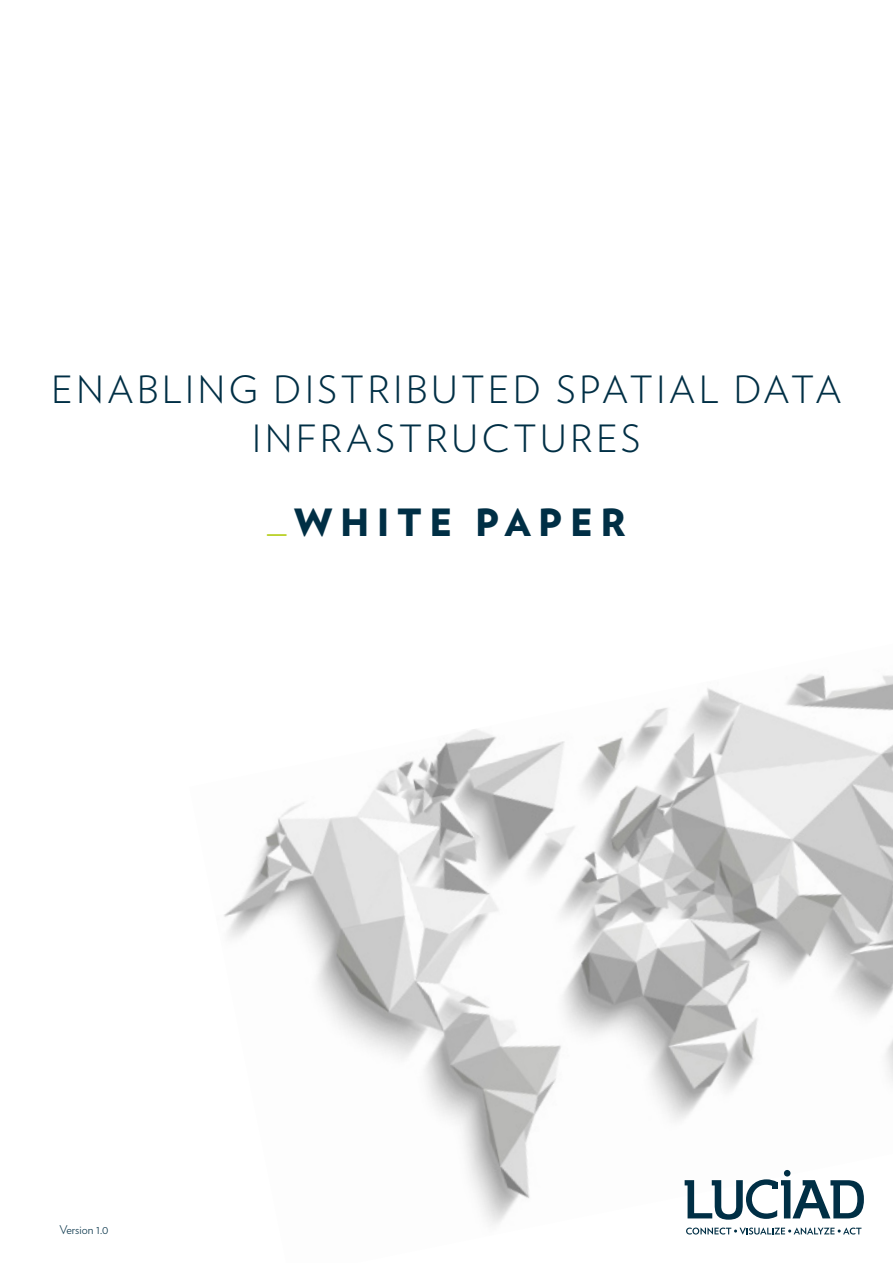
<style>
.page{position:relative;width:893px;height:1263px;background:#fff}
.page>*{position:absolute;margin:0;border:0;box-sizing:border-box;transform-origin:0 0}
.t1{font:300 37.5px/49.5px "Verlag";letter-spacing:.1em;color:#002f45;text-align:center}
.t2{font:900 37.5px "Verlag";letter-spacing:.2em;color:#002f45}
.t3{font:300 12px "Verlag";color:#002f45}
.s1{font-weight:300;color:#bcd231}
</style>
<div class="page">
<img style="left:224px;top:674px;width:669px;height:561px">
<svg style="left:686px;top:1227px;width:175px;height:7px"></svg>
<svg style="left:685px;top:1170px;width:179px;height:50px"></svg>
<p class="t1" style="left:52px;top:362px;width:791px">ENABLING DISTRIBUTED SPATIAL DATA<br>INFRASTRUCTURES</p>
<p class="t2" style="left:267px;top:492px;width:360px"><span class="s1">_</span>WHITE PAPER</p>
<p class="t3" style="left:60px;top:1220px;width:50px">Version 1.0</p>
</div>
